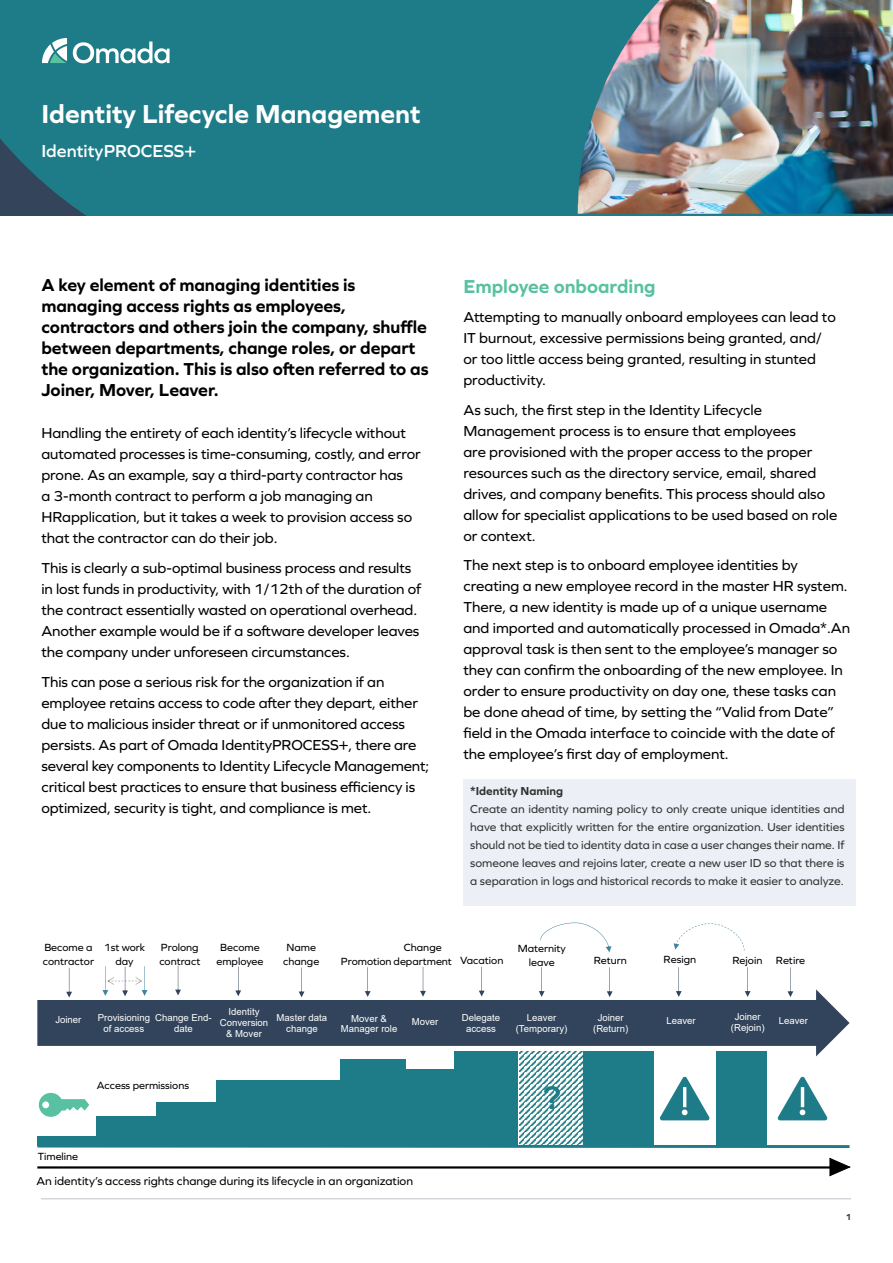
<style>
.page{position:relative;width:893px;height:1263px;background:#fff}
.page>*{position:absolute;margin:0;border:0;box-sizing:border-box;transform-origin:0 0}
.t1{font:700 31.2px "Arial";color:#1e7c88}
.t2{font:700 27px "Graphie";color:#fff}
.t3{font:700 19.5px "Graphie";color:#58c1a1}
.t4{font:700 18px/21px "Graphie";letter-spacing:-.005em;color:#000}
.t5{font:600 18px "Graphie";color:#fff}
.t6{font:15px/21px "Graphie";letter-spacing:-.005em;color:#000}
.t7{font:12px/18px "Graphie";color:#323232;text-align:justify}
.t8{font:12px "Graphie";color:#000}
.t9{font:700 12px "Graphie";color:#323232}
.t10{font:10.8px/14.4px "Graphie";color:#000}
.t11{font:9.6px/10.8px "Arial";color:#fff;text-align:center}
.t12{font:700 9px "Graphie";color:#323232}
</style>
<div class="page">
<div style="left:0;top:0;width:893px;height:215px;background:#1e7c88"></div>
<svg style="left:0;top:138px;width:85px;height:77px"></svg>
<img style="left:578px;top:0;width:315px;height:214px">
<svg style="left:42px;top:38px;width:25px;height:25px"></svg>
<svg style="left:73px;top:42px;width:97px;height:21px"></svg>
<svg style="left:37px;top:989px;width:812px;height:67px;fill:#32445b"></svg>
<svg style="left:235px;top:966px;width:6px;height:30px"></svg>
<svg style="left:420px;top:967px;width:6px;height:30px"></svg>
<svg style="left:479px;top:967px;width:6px;height:29px"></svg>
<svg style="left:539px;top:967px;width:6px;height:30px"></svg>
<svg style="left:607px;top:967px;width:6px;height:30px"></svg>
<svg style="left:676px;top:967px;width:6px;height:30px"></svg>
<svg style="left:745px;top:967px;width:5px;height:30px"></svg>
<svg style="left:787px;top:967px;width:6px;height:30px"></svg>
<svg style="left:540px;top:922px;width:71px;height:30px"></svg>
<svg style="left:674px;top:923px;width:70px;height:27px"></svg>
<svg style="left:102px;top:966px;width:45px;height:30px"></svg>
<svg style="left:66px;top:968px;width:6px;height:29px"></svg>
<svg style="left:175px;top:966px;width:6px;height:29px"></svg>
<svg style="left:299px;top:968px;width:5px;height:29px"></svg>
<svg style="left:365px;top:967px;width:6px;height:30px"></svg>
<div style="left:37px;top:1136px;width:67px;height:10px;background:#1e7c88"></div>
<div style="left:96px;top:1116px;width:73px;height:30px;background:#1e7c88"></div>
<svg style="left:519px;top:1051px;width:63px;height:92px"></svg>
<div style="left:156px;top:1102px;width:68px;height:44px;background:#1e7c88"></div>
<div style="left:216px;top:1080px;width:89px;height:66px;background:#1e7c88"></div>
<div style="left:287px;top:1080px;width:72px;height:66px;background:#1e7c88"></div>
<div style="left:341px;top:1059px;width:65px;height:87px;background:#1e7c88"></div>
<div style="left:402px;top:1069px;width:69px;height:77px;background:#1e7c88"></div>
<div style="left:455px;top:1051px;width:63px;height:95px;background:#1e7c88"></div>
<div style="left:583px;top:1051px;width:70px;height:95px;background:#1e7c88"></div>
<div style="left:716px;top:1051px;width:51px;height:95px;background:#1e7c88"></div>
<svg style="left:37px;top:1143px;width:813px;height:5px"></svg>
<svg style="left:37px;top:1157px;width:814px;height:19px"></svg>
<svg style="left:660px;top:1076px;width:50px;height:44px"></svg>
<svg style="left:39px;top:1093px;width:50px;height:24px"></svg>
<svg style="left:777px;top:1076px;width:51px;height:44px"></svg>
<div style="left:222px;top:1022px;width:59px;height:19px;background:#32445b"></div>
<div style="left:463px;top:780px;width:393px;height:126px;background:#eceff5"></div>
<hr style="left:41px;top:1198px;width:810px;height:1px;background:#bdc3ca">
<h2 class="t2" style="left:41px;top:98px;width:381px">Identity Lifecycle Management</h2>
<p class="t5" style="left:41px;top:141px;width:156px">IdentityPROCESS+</p>
<p class="t4" style="left:41px;top:274px;width:389px">A key element of managing identities is managing access rights as employees, contractors and others join the company, shuffle between departments, change roles, or depart the organization. This is also often referred to as Joiner, Mover, Leaver.</p>
<p class="t6" style="left:41px;top:423px;width:381px">Handling the entirety of each identity’s lifecycle without automated processes is time-consuming, costly, and error prone. As an example, say a third-party contractor has<br>a 3-month contract to perform a job managing an HRapplication, but it takes a week to provision access so that the contractor can do their job.</p>
<p class="t6" style="left:41px;top:557px;width:381px">This is clearly a sub-optimal business process and results in lost funds in productivity, with 1/12th of the duration of the contract essentially wasted on operational overhead.<br>Another example would be if a software developer leaves the company under unforeseen circumstances.</p>
<p class="t6" style="left:41px;top:671px;width:389px">This can pose a serious risk for the organization if an employee retains access to code after they depart, either due to malicious insider threat or if unmonitored access persists. As part of Omada IdentityPROCESS+, there are several key components to Identity Lifecycle Management; critical best practices to ensure that business efficiency is optimized, security is tight, and compliance is met.</p>
<h3 class="t3" style="left:463px;top:274px;width:194px">Employee onboarding</h3>
<p class="t6" style="left:463px;top:306px;width:374px">Attempting to manually onboard employees can lead to IT burnout, excessive permissions being granted, and/ or too little access being granted, resulting in stunted productivity.</p>
<p class="t6" style="left:463px;top:399px;width:375px">As such, the first step in the Identity Lifecycle Management process is to ensure that employees<br>are provisioned with the proper access to the proper resources such as the directory service, email, shared drives, and company benefits. This process should also allow for specialist applications to be used based on role or context.</p>
<p class="t6" style="left:463px;top:554px;width:388px">The next step is to onboard employee identities by creating a new employee record in the master HR system.<br>There, a new identity is made up of a unique username and imported and automatically processed in Omada*.An approval task is then sent to the employee’s manager so they can confirm the onboarding of the new employee. In order to ensure productivity on day one, these tasks can be done ahead of time, by setting the “Valid from Date” field in the Omada interface to coincide with the date of the employee’s first day of employment.</p>
<p class="t9" style="left:470px;top:784px;width:95px">*Identity Naming</p>
<p class="t7" style="left:470px;top:800px;width:376px">Create an identity naming policy to only create unique identities and have that explicitly written for the entire organization. User identities should not be tied to identity data in case a user changes their name. If someone leaves and rejoins later, create a new user ID so that there is a separation in logs and historical records to make it easier to analyze.</p>
<p class="t10" style="left:43px;top:940px;width:53px">Become a contractor</p>
<p class="t10" style="left:104px;top:940px;width:43px;text-align:center">1st work day</p>
<p class="t10" style="left:159px;top:940px;width:43px">Prolong contract</p>
<p class="t10" style="left:216px;top:940px;width:48px;text-align:center">Become employee</p>
<p class="t10" style="left:283px;top:940px;width:38px;text-align:center">Name change</p>
<p class="t10" style="left:341px;top:940px;width:112px;text-indent:63px">Change<br>Promotion department</p>
<p class="t10" style="left:518px;top:941px;width:50px">Maternity</p>
<p class="t10" style="left:460px;top:953px;width:45px">Vacation</p>
<p class="t10" style="left:529px;top:955px;width:27px">leave</p>
<p class="t10" style="left:594px;top:953px;width:35px">Return</p>
<p class="t10" style="left:664px;top:952px;width:34px">Resign</p>
<p class="t10" style="left:732px;top:953px;width:31px">Rejoin</p>
<p class="t10" style="left:776px;top:953px;width:31px">Retire</p>
<p class="t11" style="left:55px;top:1014px;width:28px">Joiner</p>
<p class="t11" style="left:98px;top:1012px;width:54px">Provisioning of access</p>
<p class="t11" style="left:155px;top:1012px;width:58px">Change End&shy;date</p>
<p class="t11" style="left:220px;top:1006px;width:50px">Identity<br>Conversion &amp; Mover</p>
<p class="t11" style="left:277px;top:1012px;width:52px">Master data change</p>
<p class="t11" style="left:341px;top:1013px;width:58px">Mover &amp;<br>Manager role</p>
<p class="t11" style="left:412px;top:1017px;width:28px">Mover</p>
<p class="t11" style="left:462px;top:1012px;width:40px">Delegate access</p>
<p class="t11" style="left:516px;top:1012px;width:53px">Leaver (Temporary)</p>
<p class="t11" style="left:593px;top:1012px;width:37px">Joiner (Return)</p>
<p class="t11" style="left:666px;top:1015px;width:31px">Leaver</p>
<p class="t11" style="left:731px;top:1011px;width:35px">Joiner (Rejoin)</p>
<p class="t11" style="left:779px;top:1015px;width:31px">Leaver</p>
<p class="t10" style="left:97px;top:1078px;width:94px">Access permissions</p>
<p class="t10" style="left:38px;top:1149px;width:42px">Timeline</p>
<p class="t8" style="left:37px;top:1174px;width:378px">An identity’s access rights change during its lifecycle in an organization</p>
<h1 class="t1" style="left:542px;top:1076px;width:21px">?</h1>
<p class="t12" style="left:845px;top:1212px;width:7px">1</p>
</div>
